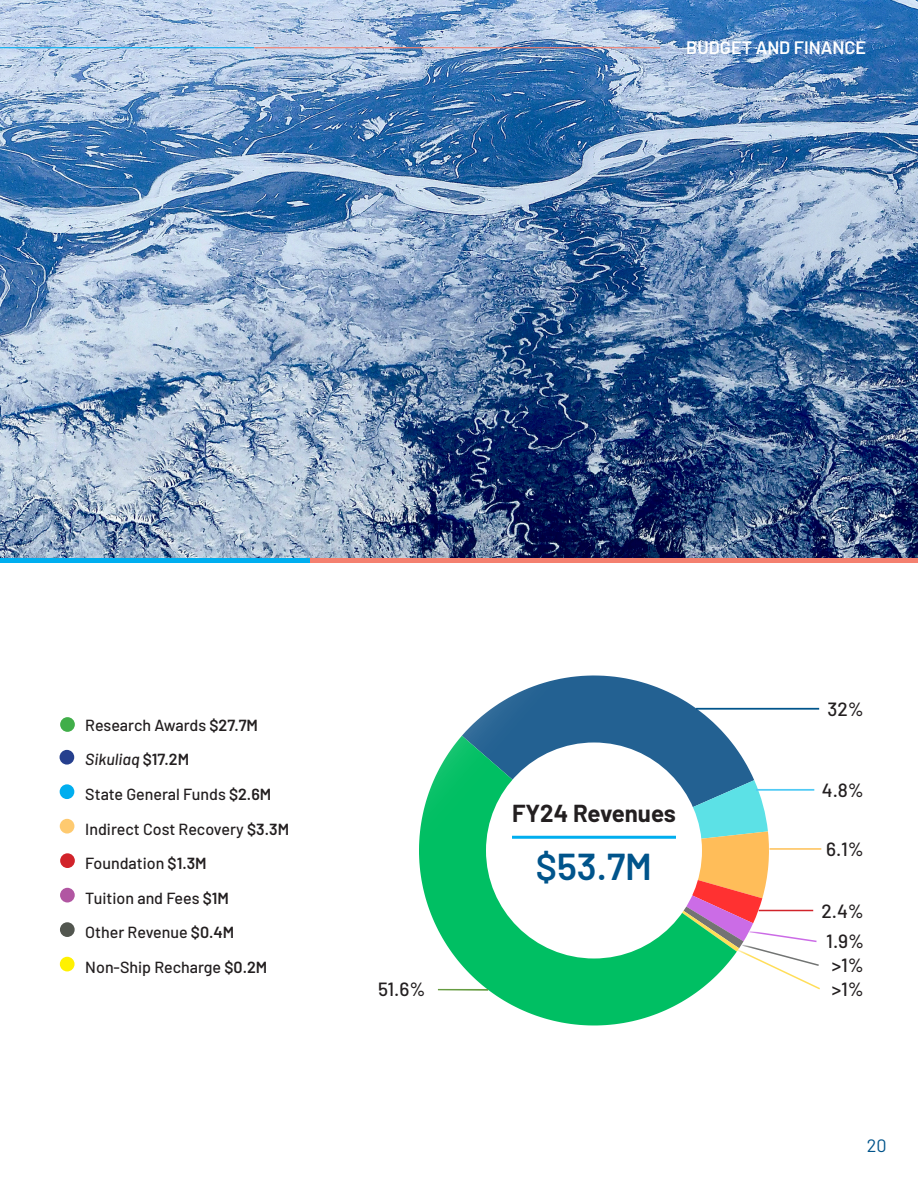
<style>
.page{position:relative;width:918px;height:1188px;background:#fff}
.page>*{position:absolute;margin:0;border:0;box-sizing:border-box;transform-origin:0 0}
.Copy{font:600 37.35px "Barlow";color:#00548b}
.subtitle_ruled{font:700 24px "Barlow";color:#231f20}
.Copy-2{font:500 19.05px "Barlow";color:#231f20}
.page_numbers{font:600 18px "Barlow";color:#fff}
.t1{font:18px "Barlow";color:#00548b}
.Copy-3{font:500 16.05px "Barlow";color:#231f20}
.Copy-4{font:italic 500 16.05px "Barlow";color:#231f20}
.t2{font:13.8px "Canva Sans";color:#000}
.s1{font-weight:600}
.s2{font-weight:600;font-style:normal}
</style>
<div class="page">
<svg style="left:419px;top:736px;width:279px;height:290px;fill:#00bf63"></svg>
<img style="left:0;top:0;width:918px;height:558px">
<hr style="left:0;top:558px;width:310px;height:4px;background:#00aeef">
<hr style="left:310px;top:558px;width:608px;height:4px;background:#f4806f">
<div style="left:60px;top:717px;width:15px;height:15px;background:#40ae49;border-radius:50%"></div>
<div style="left:60px;top:750px;width:14px;height:15px;background:#253f8e;border-radius:50%"></div>
<div style="left:60px;top:784px;width:14px;height:15px;background:#00aeef;border-radius:50%"></div>
<div style="left:60px;top:819px;width:14px;height:15px;background:#feca70;border-radius:50%"></div>
<div style="left:60px;top:957px;width:15px;height:14px;background:#fff101;border-radius:50%"></div>
<div style="left:60px;top:922px;width:15px;height:15px;background:#52564f;border-radius:50%"></div>
<div style="left:60px;top:888px;width:15px;height:15px;background:#b156a2;border-radius:50%"></div>
<div style="left:60px;top:853px;width:15px;height:15px;background:#d1232a;border-radius:50%"></div>
<div style="left:338px;top:987px;width:145px;height:107px;background:#fff"></div>
<hr style="left:438px;top:989px;width:50px;height:2px;background:#669c41">
<svg style="left:462px;top:675px;width:360px;height:316px"></svg>
<hr style="left:0;top:47px;width:254px;height:1px;background:#00aeef">
<hr style="left:254px;top:47px;width:406px;height:1px;background:#f4806f">
<p class="page_numbers" style="left:686px;top:34px;width:181px">BUDGET AND FINANCE</p>
<p class="Copy-3" style="left:85px;top:713px;width:174px">Research Awards <span class="s1">$27.7M</span></p>
<p class="Copy-4" style="left:85px;top:748px;width:105px">Sikuliaq <span class="s2">$17.2M</span></p>
<p class="Copy-3" style="left:85px;top:783px;width:187px">State General Funds <span class="s1">$2.6M</span></p>
<p class="Copy-3" style="left:85px;top:817px;width:205px">Indirect Cost Recovery <span class="s1">$3.3M</span></p>
<p class="Copy-3" style="left:85px;top:852px;width:123px">Foundation <span class="s1">$1.3M</span></p>
<p class="Copy-3" style="left:85px;top:886px;width:145px">Tuition and Fees <span class="s1">$1M</span></p>
<p class="Copy-3" style="left:85px;top:921px;width:151px">Other Revenue <span class="s1">$0.4M</span></p>
<p class="Copy-3" style="left:85px;top:955px;width:184px">Non-Ship Recharge <span class="s1">$0.2M</span></p>
<p class="Copy-2" style="left:378px;top:975px;width:49px">51.6%</p>
<p class="subtitle_ruled" style="left:512px;top:796px;width:165px">FY24 Revenues</p>
<p class="Copy" style="left:536px;top:839px;width:118px">$53.7M</p>
<p class="Copy-2" style="left:828px;top:695px;width:38px">32%</p>
<p class="t2" style="left:820px;top:800px;width:33px;rotate:-49deg">4.8%</p>
<p class="Copy-2" style="left:822px;top:776px;width:44px">4.8%</p>
<p class="Copy-2" style="left:826px;top:835px;width:39px">6.1%</p>
<p class="Copy-2" style="left:821px;top:898px;width:44px">2.4%</p>
<p class="Copy-2" style="left:826px;top:927px;width:39px">1.9%</p>
<p class="Copy-2" style="left:832px;top:952px;width:34px">&gt;1%</p>
<p class="Copy-2" style="left:832px;top:975px;width:34px">&gt;1%</p>
<p class="t1" style="left:867px;top:1132px;width:21px">20</p>
</div>
